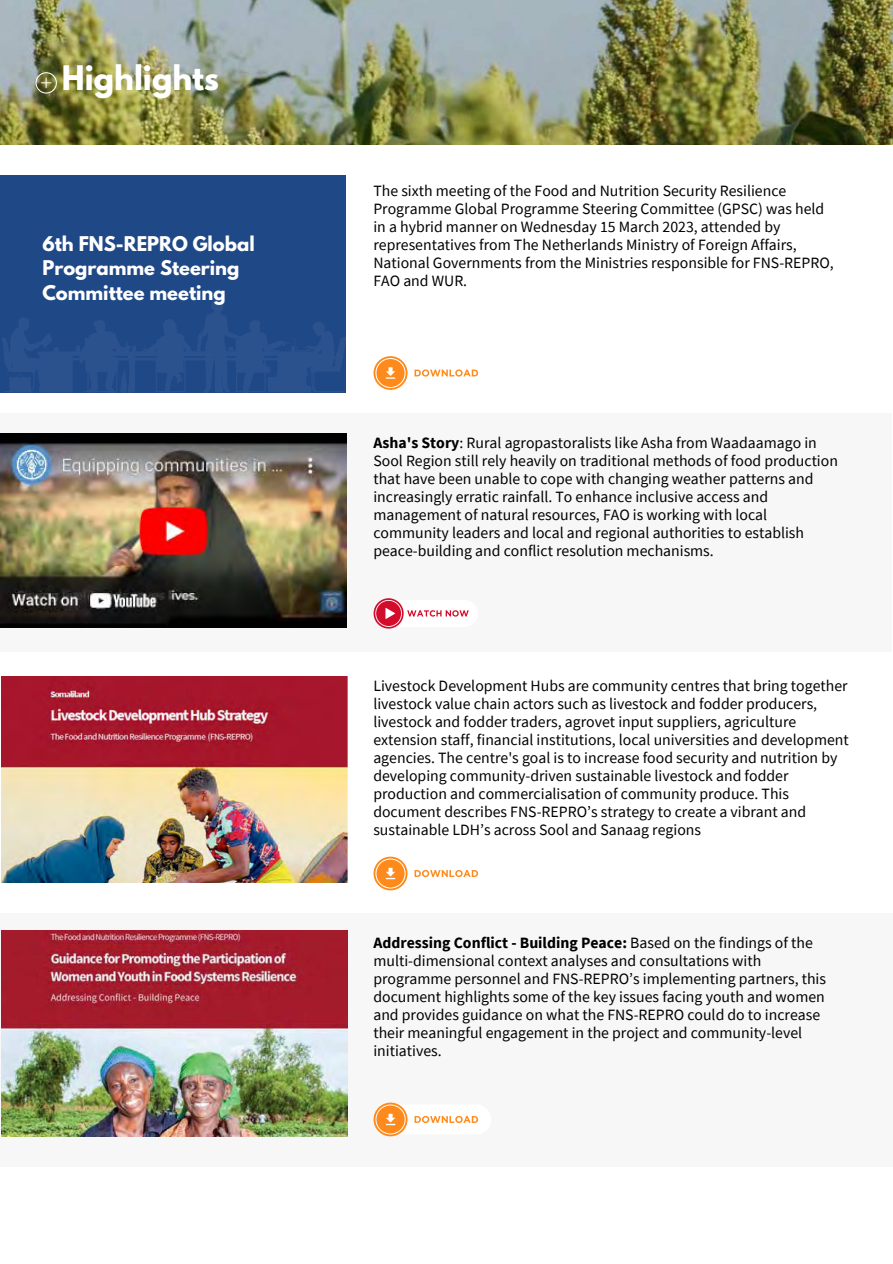
<style>
.page{position:relative;width:893px;height:1264px;background:#fff}
.page>*{position:absolute;margin:0;border:0;box-sizing:border-box;transform-origin:0 0}
.t1{font:700 30px "League Spartan";color:#fff}
.t2{font:700 18px/24.8px "League Spartan";color:#fff}
.t3{font:15.75px/18px "Source Sans Pro";color:#000}
.s1{font-weight:700}
</style>
<div class="page">
<div style="left:0;top:175px;width:345px;height:217px;background:#1f4887"></div>
<svg style="left:2px;top:299px;width:344px;height:94px"></svg>
<img style="left:1px;top:676px;width:347px;height:206px">
<div style="left:0;top:413px;width:891px;height:238px;background:#f7f7f7"></div>
<svg style="left:373px;top:598px;width:96px;height:30px"></svg>
<svg style="left:373px;top:356px;width:106px;height:34px"></svg>
<img style="left:0;top:0;width:892px;height:144px">
<svg style="left:36px;top:72px;width:21px;height:22px"></svg>
<img style="left:0;top:433px;width:346px;height:195px">
<svg style="left:373px;top:856px;width:106px;height:34px"></svg>
<div style="left:0;top:913px;width:892px;height:253px;background:#f7f7f7"></div>
<img style="left:1px;top:930px;width:347px;height:206px">
<svg style="left:373px;top:1102px;width:106px;height:34px"></svg>
<h1 class="t1" style="left:62px;top:63px;width:158px">Highlights</h1>
<p class="t2" style="left:42px;top:233px;width:214px">6th FNS-REPRO Global<br>Programme Steering<br>Committee meeting</p>
<p class="t3" style="left:373px;top:182px;width:462px">The sixth meeting of the Food and Nutrition Security Resilience Programme Global Programme Steering Committee (GPSC) was held in a hybrid manner on Wednesday 15 March 2023, attended by representatives from The Netherlands Ministry of Foreign Affairs, National Governments from the Ministries responsible for FNS-REPRO, FAO and WUR.</p>
<p class="t3" style="left:373px;top:434px;width:466px"><span class="s1">Asha's Story</span>: Rural agropastoralists like Asha from Waadaamago in Sool Region still rely heavily on traditional methods of food production that have been unable to cope with changing weather patterns and increasingly erratic rainfall. To enhance inclusive access and management of natural resources, FAO is working with local community leaders and local and regional authorities to establish peace-building and conflict resolution mechanisms.</p>
<p class="t3" style="left:373px;top:676px;width:477px">Livestock Development Hubs are community centres that bring together livestock value chain actors such as livestock and fodder producers, livestock and fodder traders, agrovet input suppliers, agriculture extension staff, financial institutions, local universities and development agencies. The centre's goal is to increase food security and nutrition by developing community-driven sustainable livestock and fodder production and commercialisation of community produce. This document describes FNS-REPRO’s strategy to create a vibrant and sustainable LDH’s across Sool and Sanaag regions</p>
<p class="t3" style="left:373px;top:933px;width:454px"><span class="s1">Addressing Conflict - Building Peace:</span> Based on the findings of the multi-dimensional context analyses and consultations with programme personnel and FNS-REPRO’s implementing partners, this document highlights some of the key issues facing youth and women and provides guidance on what the FNS-REPRO could do to increase their meaningful engagement in the project and community-level initiatives.</p>
</div>
